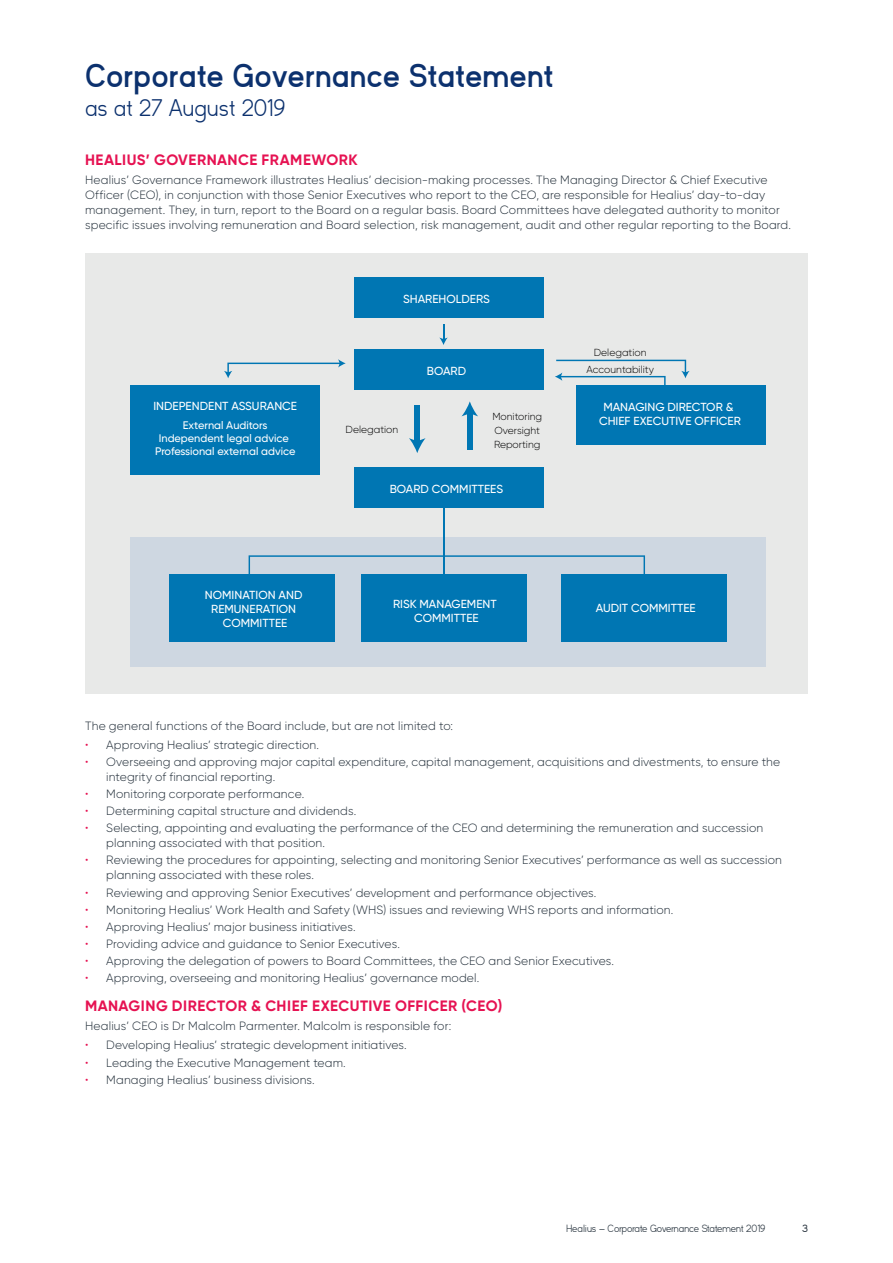
<style>
.page{position:relative;width:893px;height:1263px;background:#fff}
.page>*{position:absolute;margin:0;border:0;box-sizing:border-box;transform-origin:0 0}
.t1{font:700 33px "Kayak Sans";color:#0c316e}
.t2{font:300 24px "Kayak Sans";letter-spacing:.005em;color:#0c316e}
.t3{font:700 15px "Gilroy";letter-spacing:.03em;color:#e61252}
.t4{font:300 12px/15px "Gilroy";letter-spacing:.01em;color:#232f3a}
.t5{font:500 11.7px/14px "Gilroy";color:#fff;text-align:center}
.t6{font:500 10.95px/13.2px "Gilroy";color:#fff;text-align:center}
.t7{font:300 10.5px "Kayak Sans";color:#232f3a}
.t8{font:10.5px "Kayak Sans";color:#232f3a}
.t9{font:300 10.2px/13.8px "Gilroy";color:#000}
.s1{color:#e61252}
</style>
<div class="page">
<div style="left:85px;top:253px;width:723px;height:440px;background:#e8e9e8"></div>
<div style="left:130px;top:537px;width:635px;height:129px;background:#ced7e1"></div>
<div style="left:354px;top:349px;width:190px;height:41px;background:#0076b3"></div>
<div style="left:354px;top:277px;width:190px;height:41px;background:#0076b3"></div>
<svg style="left:249px;top:555px;width:396px;height:27px"></svg>
<hr style="left:443px;top:502px;width:1px;height:80px;background:#0076b3">
<svg style="left:224px;top:359px;width:122px;height:19px"></svg>
<svg style="left:439px;top:324px;width:9px;height:21px"></svg>
<svg style="left:555px;top:360px;width:135px;height:25px"></svg>
<div style="left:414px;top:405px;width:6px;height:38px;background:#0076b3"></div>
<svg style="left:409px;top:438px;width:17px;height:15px"></svg>
<div style="left:467px;top:412px;width:6px;height:37px;background:#0076b3"></div>
<svg style="left:462px;top:401px;width:16px;height:15px"></svg>
<div style="left:576px;top:385px;width:189px;height:60px;background:#0076b3"></div>
<div style="left:130px;top:385px;width:190px;height:89px;background:#0076b3"></div>
<div style="left:361px;top:574px;width:165px;height:67px;background:#0076b3"></div>
<div style="left:562px;top:574px;width:165px;height:67px;background:#0076b3"></div>
<div style="left:170px;top:574px;width:165px;height:67px;background:#0076b3"></div>
<div style="left:354px;top:467px;width:190px;height:41px;background:#0076b3"></div>
<h1 class="t1" style="left:85px;top:58px;width:470px">Corporate Governance Statement</h1>
<h2 class="t2" style="left:85px;top:94px;width:202px">as at 27 August 2019</h2>
<p class="t3" style="left:85px;top:150px;width:274px">HEALIUS’ GOVERNANCE FRAMEWORK</p>
<p class="t4" style="left:85px;top:173px;width:707px">Healius’ Governance Framework illustrates Healius’ decision-making processes. The Managing Director &amp; Chief Executive Officer (CEO), in conjunction with those Senior Executives who report to the CEO, are responsible for Healius’ day-to-day management. They, in turn, report to the Board on a regular basis. Board Committees have delegated authority to monitor specific issues involving remuneration and Board selection, risk management, audit and other regular reporting to the Board.</p>
<p class="t5" style="left:153px;top:399px;width:145px">INDEPENDENT ASSURANCE</p>
<p class="t6" style="left:155px;top:418px;width:142px">External Auditors<br>Independent legal advice<br>Professional external advice</p>
<p class="t5" style="left:205px;top:588px;width:99px">NOMINATION AND<br>REMUNERATION<br>COMMITTEE</p>
<p class="t5" style="left:403px;top:292px;width:88px">SHAREHOLDERS</p>
<p class="t9" style="left:346px;top:422px;width:54px">Delegation</p>
<p class="t5" style="left:427px;top:364px;width:41px">BOARD</p>
<p class="t9" style="left:492px;top:410px;width:51px">Monitoring<br>Oversight<br>Reporting</p>
<p class="t5" style="left:390px;top:482px;width:115px">BOARD COMMITTEES</p>
<p class="t9" style="left:594px;top:345px;width:54px">Delegation</p>
<p class="t9" style="left:586px;top:362px;width:69px">Accountability</p>
<p class="t5" style="left:599px;top:400px;width:143px">MANAGING DIRECTOR &amp;<br>CHIEF EXECUTIVE OFFICER</p>
<p class="t5" style="left:393px;top:597px;width:105px">RISK MANAGEMENT<br>COMMITTEE</p>
<p class="t5" style="left:596px;top:601px;width:102px">AUDIT COMMITTEE</p>
<p class="t4" style="left:85px;top:718px;width:370px">The general functions of the Board include, but are not limited to:</p>
<p class="t4" style="left:85px;top:737px;width:235px"><span class="s1">•</span> Approving Healius’ strategic direction.</p>
<p class="t4" style="left:106px;top:754px;width:675px;text-indent:-21px"><span class="s1">•</span> Overseeing and approving major capital expenditure, capital management, acquisitions and divestments, to ensure the integrity of financial reporting.</p>
<p class="t4" style="left:85px;top:786px;width:221px"><span class="s1">•</span> Monitoring corporate performance.</p>
<p class="t4" style="left:85px;top:803px;width:273px"><span class="s1">•</span> Determining capital structure and dividends.</p>
<p class="t4" style="left:106px;top:820px;width:658px;text-indent:-21px"><span class="s1">•</span> Selecting, appointing and evaluating the performance of the CEO and determining the remuneration and succession planning associated with that position.</p>
<p class="t4" style="left:106px;top:853px;width:677px;text-indent:-21px"><span class="s1">•</span> Reviewing the procedures for appointing, selecting and monitoring Senior Executives’ performance as well as succession planning associated with these roles.</p>
<p class="t4" style="left:85px;top:885px;width:513px"><span class="s1">•</span> Reviewing and approving Senior Executives’ development and performance objectives.</p>
<p class="t4" style="left:85px;top:902px;width:590px"><span class="s1">•</span> Monitoring Healius’ Work Health and Safety (WHS) issues and reviewing WHS reports and information.</p>
<p class="t4" style="left:85px;top:919px;width:272px"><span class="s1">•</span> Approving Healius’ major business initiatives.</p>
<p class="t4" style="left:85px;top:936px;width:316px"><span class="s1">•</span> Providing advice and guidance to Senior Executives.</p>
<p class="t4" style="left:85px;top:953px;width:531px"><span class="s1">•</span> Approving the delegation of powers to Board Committees, the CEO and Senior Executives.</p>
<p class="t4" style="left:85px;top:970px;width:396px"><span class="s1">•</span> Approving, overseeing and monitoring Healius’ governance model.</p>
<p class="t3" style="left:85px;top:996px;width:419px">MANAGING DIRECTOR &amp; CHIEF EXECUTIVE OFFICER (CEO)</p>
<p class="t4" style="left:85px;top:1018px;width:368px">Healius’ CEO is Dr Malcolm Parmenter. Malcolm is responsible for:</p>
<p class="t4" style="left:85px;top:1037px;width:323px"><span class="s1">•</span> Developing Healius’ strategic development initiatives.</p>
<p class="t4" style="left:85px;top:1055px;width:262px"><span class="s1">•</span> Leading the Executive Management team.</p>
<p class="t4" style="left:85px;top:1072px;width:231px"><span class="s1">•</span> Managing Healius’ business divisions.</p>
<p class="t7" style="left:566px;top:1222px;width:200px">Healius – Corporate Governance Statement 2019</p>
<p class="t8" style="left:802px;top:1223px;width:7px">3</p>
</div>
